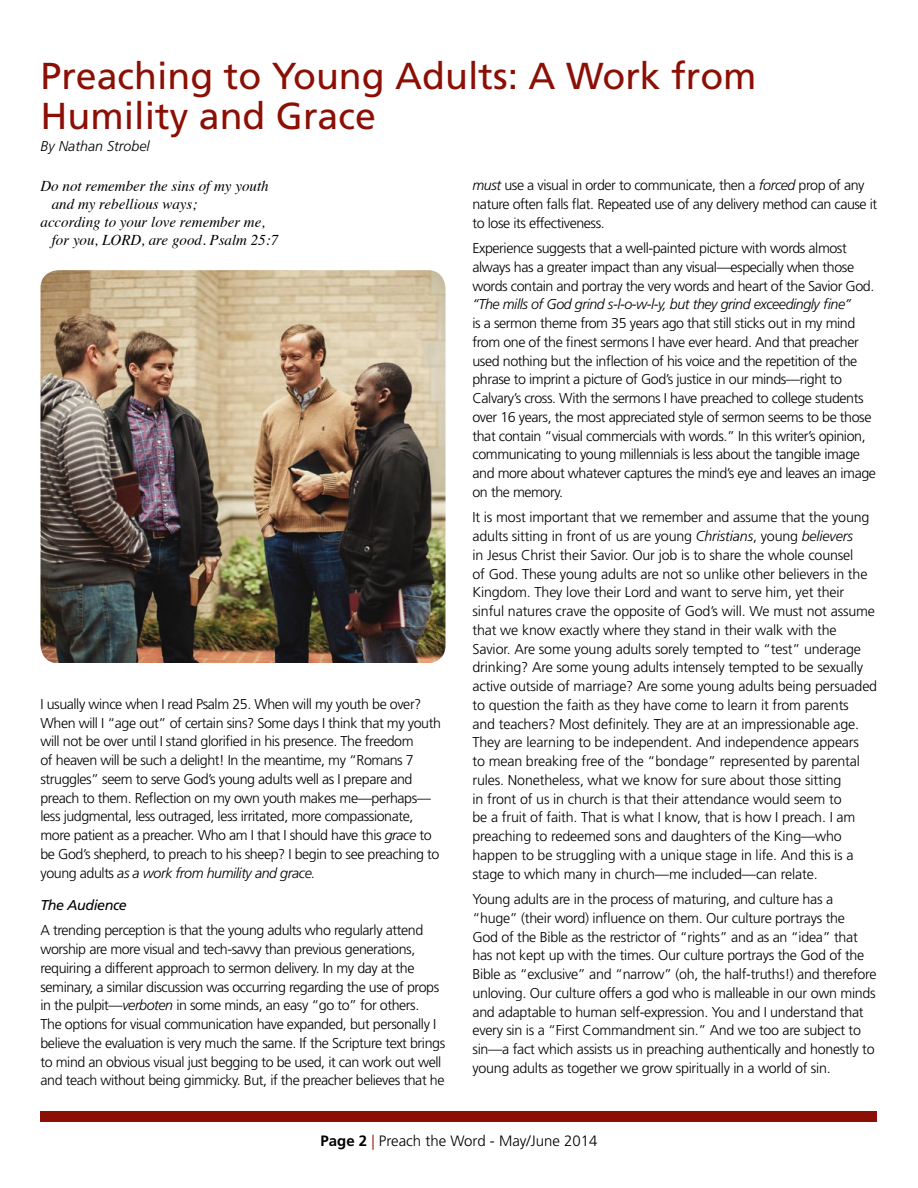
<style>
.page{position:relative;width:918px;height:1188px;background:#fff}
.page>*{position:absolute;margin:0;border:0;box-sizing:border-box;transform-origin:0 0}
.t1{font:37.5px/40.5px "Frutiger LT Std";color:#8b0f04}
.t2{font:italic 15px "Times";color:#000}
.t3{font:300 15px "Frutiger LT Std";color:#000}
.t4{font:300 14.25px/18.8px "Frutiger LT Std";letter-spacing:-.03em;color:#000}
.t5{font:300 14.25px/18.8px "Frutiger LT Std";letter-spacing:-.01em;color:#000}
.t6{font:italic 300 14.25px "Frutiger LT Std";letter-spacing:-.03em;color:#000}
.t7{font:italic 300 14.25px "Frutiger LT Std";color:#000}
.t8{font:italic 14.25px "Frutiger LT Std";letter-spacing:-.03em;color:#000}
.s1{font-style:italic}
.s2{font-weight:700}
.s3{color:#8b0f04}
</style>
<div class="page">
<div style="left:40px;top:1111px;width:838px;height:11px;background:#8b0f04"></div>
<img style="left:40px;top:270px;width:406px;height:393px">
<h1 class="t1" style="left:40px;top:56px;width:718px">Preaching to Young Adults: A Work from<br>Humility and Grace</h1>
<p class="t7" style="left:40px;top:138px;width:111px">By Nathan Strobel</p>
<p class="t2" style="left:40px;top:172px;width:230px">Do not remember the sins of my youth</p>
<p class="t2" style="left:52px;top:190px;width:147px">and my rebellious ways;</p>
<p class="t2" style="left:40px;top:208px;width:226px">according to your love remember me,</p>
<p class="t2" style="left:52px;top:227px;width:228px">for you, LORD, are good. Psalm 25:7</p>
<p class="t4" style="left:40px;top:695px;width:402px">I usually wince when I read Psalm 25. When will my youth be over?<br>When will I “age out” of certain sins? Some days I think that my youth will not be over until I stand glorified in his presence. The freedom<br>of heaven will be such a delight! In the meantime, my “Romans 7 struggles” seem to serve God’s young adults well as I prepare and preach to them. Reflection on my own youth makes me—perhaps— less judgmental, less outraged, less irritated, more compassionate, more patient as a preacher. Who am I that I should have this <span class="s1">grace</span> to be God’s shepherd, to preach to his sheep? I begin to see preaching to young adults <span class="s1">as a work from humility and grace.</span></p>
<p class="t8" style="left:40px;top:897px;width:88px">The Audience</p>
<p class="t4" style="left:40px;top:921px;width:406px">A trending perception is that the young adults who regularly attend worship are more visual and tech-savvy than previous generations, requiring a different approach to sermon delivery. In my day at the seminary, a similar discussion was occurring regarding the use of props in the pulpit—<span class="s1">verboten</span> in some minds, an easy “go to” for others.<br>The options for visual communication have expanded, but personally I believe the evaluation is very much the same. If the Scripture text brings to mind an obvious visual just begging to be used, it can work out well and teach without being gimmicky. But, if the preacher believes that he</p>
<p class="t4" style="left:473px;top:176px;width:406px"><span class="s1">must</span> use a visual in order to communicate, then a <span class="s1">forced</span> prop of any nature often falls flat. Repeated use of any delivery method can cause it to lose its effectiveness.</p>
<p class="t4" style="left:473px;top:239px;width:403px">Experience suggests that a well-painted picture with words almost always has a greater impact than any visual—especially when those words contain and portray the very words and heart of the Savior God.</p>
<p class="t6" style="left:473px;top:296px;width:380px">“The mills of God grind s-l-o-w-l-y, but they grind exceedingly fine”</p>
<p class="t4" style="left:473px;top:314px;width:405px">is a sermon theme from 35 years ago that still sticks out in my mind from one of the finest sermons I have ever heard. And that preacher used nothing but the inflection of his voice and the repetition of the phrase to imprint a picture of God’s justice in our minds—right to Calvary’s cross. With the sermons I have preached to college students over 16 years, the most appreciated style of sermon seems to be those that contain “visual commercials with words.” In this writer’s opinion, communicating to young millennials is less about the tangible image and more about whatever captures the mind’s eye and leaves an image on the memory.</p>
<p class="t5" style="left:473px;top:508px;width:406px">It is most important that we remember and assume that the young adults sitting in front of us are young <span class="s1">Christians</span>, young <span class="s1">believers<br></span>in Jesus Christ their Savior. Our job is to share the whole counsel<br>of God. These young adults are not so unlike other believers in the Kingdom. They love their Lord and want to serve him, yet their sinful natures crave the opposite of God’s will. We must not assume that we know exactly where they stand in their walk with the Savior. Are some young adults sorely tempted to “test” underage drinking? Are some young adults intensely tempted to be sexually active outside of marriage? Are some young adults being persuaded to question the faith as they have come to learn it from parents<br>and teachers? Most definitely. They are at an impressionable age.<br>They are learning to be independent. And independence appears<br>to mean breaking free of the “bondage” represented by parental rules. Nonetheless, what we know for sure about those sitting<br>in front of us in church is that their attendance would seem to<br>be a fruit of faith. That is what I know, that is how I preach. I am preaching to redeemed sons and daughters of the King—who happen to be struggling with a unique stage in life. And this is a stage to which many in church—me included—can relate.</p>
<p class="t4" style="left:473px;top:890px;width:405px">Young adults are in the process of maturing, and culture has a “huge” (their word) influence on them. Our culture portrays the<br>God of the Bible as the restrictor of “rights” and as an “idea” that has not kept up with the times. Our culture portrays the God of the Bible as “exclusive” and “narrow” (oh, the half-truths!) and therefore unloving. Our culture offers a god who is malleable in our own minds and adaptable to human self-expression. You and I understand that every sin is a “First Commandment sin.” And we too are subject to sin—a fact which assists us in preaching authentically and honestly to young adults as together we grow spiritually in a world of sin.</p>
<p class="t3" style="left:321px;top:1133px;width:278px"><span class="s2">Page 2</span> <span class="s3">|</span> Preach the Word - May/June 2014</p>
</div>
